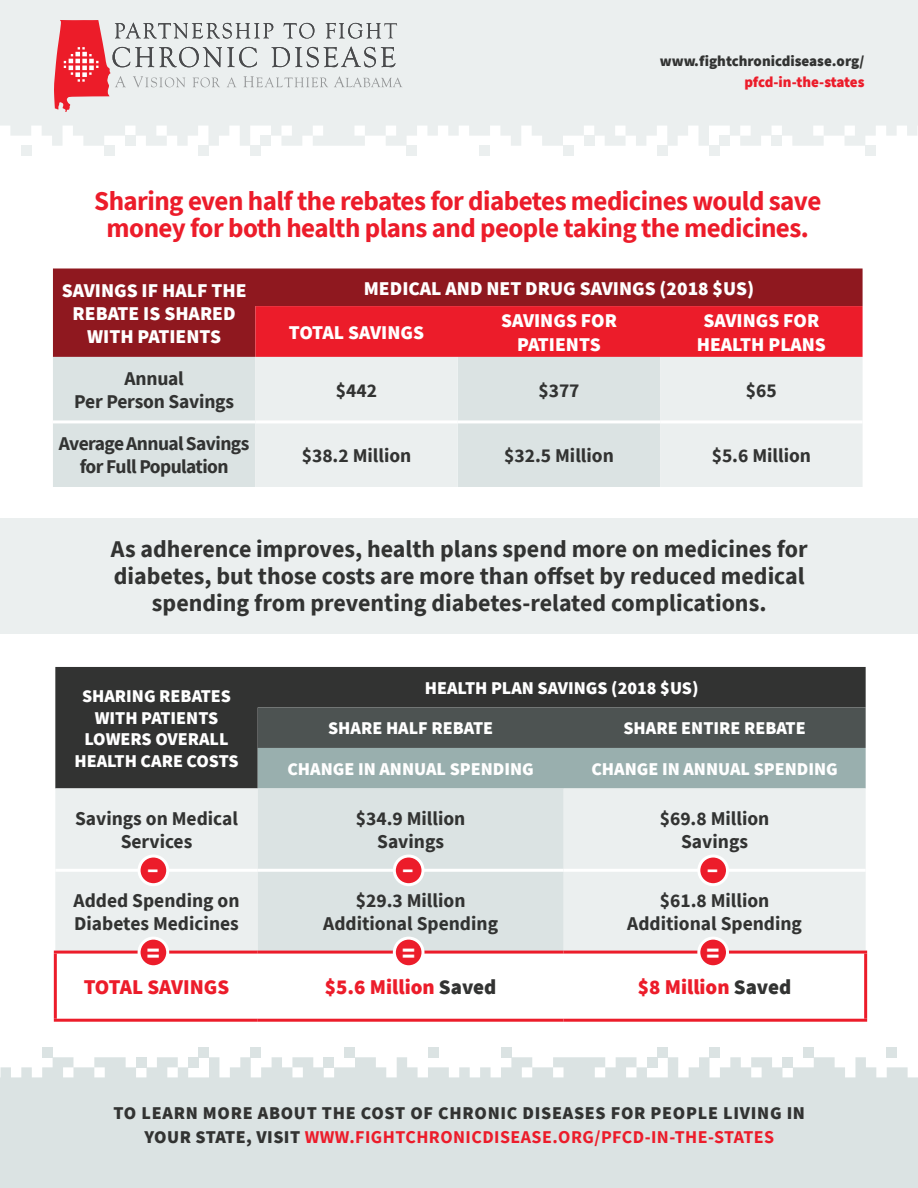
<style>
.page{position:relative;width:918px;height:1188px;background:#fff}
.page>*{position:absolute;margin:0;border:0;box-sizing:border-box;transform-origin:0 0}
.t1{font:700 27px/27px "Source Sans Pro";letter-spacing:-.02em;color:#ec1c2a;text-align:center}
.t2{font:700 24px/27px "Source Sans Pro";color:#323332;text-align:center}
.t3{font:900 24px "Source Sans Pro";color:#fff}
.t4{font:900 21px "Source Sans Pro";color:#ec1c2a}
.t5{font:700 19.5px/23.4px "Source Sans Pro";color:#323332;text-align:center}
.t6{font:900 19.5px/23.4px "Source Sans Pro";color:#fff;text-align:center}
.t7{font:700 19.5px/23.4px "Source Sans Pro";letter-spacing:-.03em;color:#323332;text-align:center}
.t8{font:900 18px/21.6px "Source Sans Pro";color:#fff;text-align:center}
.t9{font:900 18px/24px "Source Sans Pro";letter-spacing:.04em;color:#323332;text-align:center}
.t10{font:900 15px "Source Sans Pro";color:#323332}
.t11{font:900 15px "Source Sans Pro";letter-spacing:-.01em;color:#ec1c2a}
.s1{color:#323332}
.s2{font-weight:700;color:#ec1c2a}
</style>
<div class="page">
<svg style="left:0;top:112px;width:918px;height:34px;fill:#ebefef"></svg>
<div style="left:21px;top:146px;width:10px;height:10px;background:#ebefef"></div>
<div style="left:104px;top:146px;width:11px;height:10px;background:#ebefef"></div>
<div style="left:125px;top:136px;width:11px;height:10px;background:#ebefef"></div>
<div style="left:198px;top:146px;width:10px;height:10px;background:#ebefef"></div>
<div style="left:250px;top:146px;width:11px;height:10px;background:#ebefef"></div>
<div style="left:261px;top:136px;width:10px;height:10px;background:#ebefef"></div>
<div style="left:407px;top:146px;width:10px;height:10px;background:#ebefef"></div>
<div style="left:480px;top:146px;width:10px;height:10px;background:#ebefef"></div>
<div style="left:563px;top:146px;width:10px;height:10px;background:#ebefef"></div>
<div style="left:584px;top:136px;width:10px;height:10px;background:#ebefef"></div>
<div style="left:657px;top:146px;width:10px;height:10px;background:#ebefef"></div>
<div style="left:709px;top:146px;width:10px;height:10px;background:#ebefef"></div>
<div style="left:719px;top:136px;width:11px;height:10px;background:#ebefef"></div>
<div style="left:772px;top:136px;width:10px;height:10px;background:#ebefef"></div>
<div style="left:865px;top:146px;width:11px;height:10px;background:#ebefef"></div>
<div style="left:0;top:0;width:918px;height:112px;background:#ebefef"></div>
<div style="left:0;top:518px;width:918px;height:116px;background:#ebefef"></div>
<div style="left:55px;top:667px;width:811px;height:121px;background:#323332"></div>
<svg style="left:258px;top:707px;width:608px;height:81px;background:#73807f"></svg>
<div style="left:55px;top:788px;width:811px;height:163px;background:#ebefef"></div>
<div style="left:258px;top:788px;width:306px;height:163px;background:#dbe3e3"></div>
<svg style="left:57px;top:1018px;width:807px;height:1px"></svg>
<hr style="left:55px;top:869px;width:203px;height:3px;background:#fff">
<hr style="left:258px;top:869px;width:306px;height:3px;background:#fff">
<hr style="left:564px;top:869px;width:302px;height:3px;background:#fff">
<hr style="left:54px;top:951px;width:204px;height:3px;background:#ec1c2a">
<hr style="left:54px;top:954px;width:3px;height:65px;background:#ec1c2a">
<hr style="left:258px;top:951px;width:306px;height:3px;background:#ec1c2a">
<hr style="left:564px;top:951px;width:303px;height:3px;background:#ec1c2a">
<hr style="left:864px;top:954px;width:3px;height:65px;background:#ec1c2a">
<hr style="left:54px;top:1019px;width:204px;height:3px;background:#ec1c2a">
<hr style="left:258px;top:1019px;width:306px;height:3px;background:#ec1c2a">
<hr style="left:564px;top:1019px;width:303px;height:3px;background:#ec1c2a">
<div style="left:53px;top:268px;width:810px;height:89px;background:#8f181f"></div>
<div style="left:255px;top:306px;width:608px;height:51px;background:#ec1c2a"></div>
<div style="left:53px;top:357px;width:202px;height:130px;background:#dbe3e3"></div>
<svg style="left:255px;top:357px;width:608px;height:130px;background:#e5eaea"></svg>
<hr style="left:53px;top:420px;width:202px;height:3px;background:#fff">
<hr style="left:255px;top:420px;width:203px;height:3px;background:#fff">
<hr style="left:458px;top:420px;width:202px;height:3px;background:#fff">
<hr style="left:660px;top:420px;width:203px;height:3px;background:#fff">
<svg style="left:0;top:1057px;width:918px;height:31px;fill:#dbe3e3"></svg>
<div style="left:887px;top:1047px;width:10px;height:10px;background:#dbe3e3"></div>
<div style="left:803px;top:1047px;width:11px;height:10px;background:#dbe3e3"></div>
<div style="left:782px;top:1057px;width:11px;height:10px;background:#dbe3e3"></div>
<div style="left:710px;top:1047px;width:10px;height:10px;background:#dbe3e3"></div>
<div style="left:657px;top:1047px;width:11px;height:10px;background:#dbe3e3"></div>
<div style="left:647px;top:1057px;width:10px;height:10px;background:#dbe3e3"></div>
<div style="left:501px;top:1047px;width:10px;height:10px;background:#dbe3e3"></div>
<div style="left:428px;top:1047px;width:10px;height:10px;background:#dbe3e3"></div>
<div style="left:345px;top:1047px;width:10px;height:10px;background:#dbe3e3"></div>
<div style="left:324px;top:1057px;width:10px;height:10px;background:#dbe3e3"></div>
<div style="left:251px;top:1047px;width:10px;height:10px;background:#dbe3e3"></div>
<div style="left:199px;top:1047px;width:10px;height:10px;background:#dbe3e3"></div>
<div style="left:188px;top:1057px;width:11px;height:10px;background:#dbe3e3"></div>
<div style="left:136px;top:1057px;width:10px;height:10px;background:#dbe3e3"></div>
<div style="left:42px;top:1047px;width:11px;height:10px;background:#dbe3e3"></div>
<div style="left:0;top:1088px;width:918px;height:100px;background:#dbe3e3"></div>
<svg style="left:54px;top:20px;width:348px;height:92px"></svg>
<div style="left:139px;top:856px;width:29px;height:29px;background:#ec1c2a;border-radius:50%"></div>
<div style="left:138px;top:855px;width:31px;height:31px;border:3px solid #fff;border-radius:50%"></div>
<div style="left:394px;top:856px;width:29px;height:29px;background:#ec1c2a;border-radius:50%"></div>
<div style="left:393px;top:855px;width:32px;height:31px;border:3px solid #fff;border-radius:50%"></div>
<div style="left:699px;top:856px;width:29px;height:29px;background:#ec1c2a;border-radius:50%"></div>
<div style="left:697px;top:855px;width:32px;height:31px;border:3px solid #fff;border-radius:50%"></div>
<div style="left:139px;top:938px;width:29px;height:29px;background:#ec1c2a;border-radius:50%"></div>
<div style="left:138px;top:937px;width:31px;height:31px;border:3px solid #fff;border-radius:50%"></div>
<div style="left:394px;top:938px;width:29px;height:29px;background:#ec1c2a;border-radius:50%"></div>
<div style="left:393px;top:937px;width:32px;height:31px;border:3px solid #fff;border-radius:50%"></div>
<div style="left:699px;top:938px;width:29px;height:29px;background:#ec1c2a;border-radius:50%"></div>
<div style="left:697px;top:937px;width:32px;height:31px;border:3px solid #fff;border-radius:50%"></div>
<p class="t10" style="left:660px;top:51px;width:206px">www.fightchronicdisease.org/</p>
<p class="t11" style="left:744px;top:72px;width:122px">pfcd-in-the-states</p>
<h1 class="t1" style="left:94px;top:187px;width:729px">Sharing even half the rebates for diabetes medicines would save money for both health plans and people taking the medicines.</h1>
<p class="t6" style="left:62px;top:278px;width:186px">SAVINGS IF HALF THE<br>REBATE IS SHARED<br>WITH PATIENTS</p>
<p class="t6" style="left:364px;top:276px;width:392px">MEDICAL AND NET DRUG SAVINGS (2018 $US)</p>
<p class="t6" style="left:289px;top:320px;width:137px">TOTAL SAVINGS</p>
<p class="t6" style="left:501px;top:309px;width:117px">SAVINGS FOR<br>PATIENTS</p>
<p class="t6" style="left:697px;top:309px;width:131px">SAVINGS FOR<br>HEALTH PLANS</p>
<p class="t5" style="left:74px;top:367px;width:161px">Annual<br>Per Person Savings</p>
<p class="t5" style="left:336px;top:378px;width:43px">$442</p>
<p class="t5" style="left:538px;top:378px;width:43px">$377</p>
<p class="t5" style="left:746px;top:378px;width:32px">$65</p>
<p class="t7" style="left:59px;top:432px;width:192px">Average Annual Savings for Full Population</p>
<p class="t5" style="left:302px;top:443px;width:111px">$38.2 Million</p>
<p class="t5" style="left:504px;top:443px;width:111px">$32.5 Million</p>
<p class="t5" style="left:712px;top:443px;width:101px">$5.6 Million</p>
<p class="t2" style="left:111px;top:535px;width:698px">As adherence improves, health plans spend more on medicines for diabetes, but those costs are more than offset by reduced medical spending from preventing diabetes-related complications.</p>
<p class="t8" style="left:74px;top:685px;width:166px">SHARING REBATES<br>WITH PATIENTS<br>LOWERS OVERALL<br>HEALTH CARE COSTS</p>
<p class="t8" style="left:425px;top:677px;width:275px">HEALTH PLAN SAVINGS (2018 $US)</p>
<p class="t8" style="left:328px;top:717px;width:167px">SHARE HALF REBATE</p>
<p class="t8" style="left:623px;top:717px;width:184px">SHARE ENTIRE REBATE</p>
<p class="t8" style="left:287px;top:758px;width:248px">CHANGE IN ANNUAL SPENDING</p>
<p class="t8" style="left:591px;top:758px;width:248px">CHANGE IN ANNUAL SPENDING</p>
<p class="t5" style="left:75px;top:807px;width:164px">Savings on Medical<br>Services</p>
<p class="t5" style="left:356px;top:807px;width:111px">$34.9 Million<br>Savings</p>
<p class="t5" style="left:660px;top:807px;width:111px">$69.8 Million<br>Savings</p>
<p class="t3" style="left:147px;top:852px;width:13px">–</p>
<p class="t3" style="left:402px;top:852px;width:13px">–</p>
<p class="t3" style="left:707px;top:852px;width:13px">–</p>
<p class="t5" style="left:74px;top:888px;width:167px;text-align:left">Added Spending on<br>Diabetes Medicines</p>
<p class="t5" style="left:323px;top:888px;width:176px">$29.3 Million<br>Additional Spending</p>
<p class="t5" style="left:627px;top:888px;width:176px">$61.8 Million<br>Additional Spending</p>
<p class="t3" style="left:147px;top:936px;width:14px">=</p>
<p class="t3" style="left:402px;top:936px;width:14px">=</p>
<p class="t3" style="left:707px;top:936px;width:14px">=</p>
<p class="t4" style="left:84px;top:973px;width:147px">TOTAL SAVINGS</p>
<p class="t4" style="left:325px;top:973px;width:173px">$5.6 Million <span class="s1">Saved</span></p>
<p class="t4" style="left:638px;top:973px;width:155px">$8 Million <span class="s1">Saved</span></p>
<p class="t9" style="left:114px;top:1101px;width:693px">TO LEARN MORE ABOUT THE COST OF CHRONIC DISEASES FOR PEOPLE LIVING IN<br>YOUR STATE, VISIT <span class="s2">WWW.FIGHTCHRONICDISEASE.ORG/PFCD-IN-THE-STATES</span></p>
</div>
